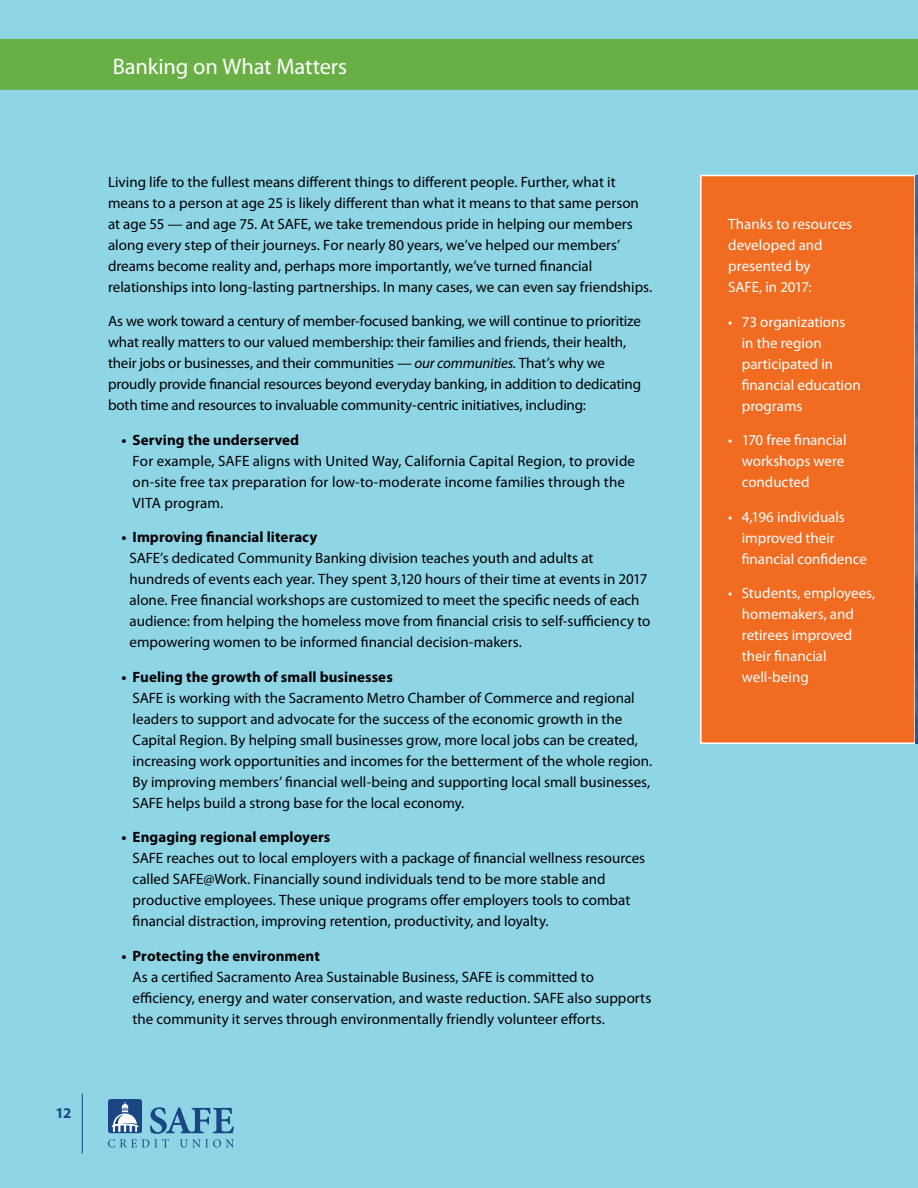
<style>
.page{position:relative;width:918px;height:1188px;background:#8ed5e6}
.page>*{position:absolute;margin:0;border:0;box-sizing:border-box;transform-origin:0 0}
.t1{font:22.5px "Myriad Pro";letter-spacing:-.005em;color:#fff}
.t2{font:15px/21px "Myriad Pro";color:#000}
.t3{font:15px/21px "Myriad Pro";color:#fff}
.t4{font:700 15px "Myriad Pro";letter-spacing:.005em;color:#000}
.t5{font:700 15px "Myriad Pro";color:#1c4583}
.s1{font-style:italic}
</style>
<div class="page">
<div style="left:700px;top:174px;width:217px;height:570px;background:#f16b21"></div>
<img style="left:916px;top:176px;width:2px;height:567px">
<svg style="left:108px;top:1099px;width:126px;height:49px"></svg>
<hr style="left:82px;top:1094px;width:1px;height:59px;background:#1c4583">
<div style="left:0;top:39px;width:918px;height:51px;background:#68b045"></div>
<h1 class="t1" style="left:113px;top:52px;width:236px">Banking on What Matters</h1>
<p class="t5" style="left:56px;top:1103px;width:17px">12</p>
<p class="t2" style="left:108px;top:171px;width:546px">Living life to the fullest means different things to different people. Further, what it means to a person at age 25 is likely different than what it means to that same person at age 55 — and age 75. At SAFE, we take tremendous pride in helping our members along every step of their journeys. For nearly 80 years, we’ve helped our members’ dreams become reality and, perhaps more importantly, we’ve turned financial relationships into long-lasting partnerships. In many cases, we can even say friendships.</p>
<p class="t2" style="left:108px;top:310px;width:535px">As we work toward a century of member-focused banking, we will continue to prioritize what really matters to our valued membership: their families and friends, their health, their jobs or businesses, and their communities — <span class="s1">our communities.</span> That’s why we proudly provide financial resources beyond everyday banking, in addition to dedicating both time and resources to invaluable community-centric initiatives, including:</p>
<p class="t4" style="left:122px;top:430px;width:179px">• Serving the underserved</p>
<p class="t2" style="left:133px;top:450px;width:504px">For example, SAFE aligns with United Way, California Capital Region, to provide on-site free tax preparation for low-to-moderate income families through the<br>VITA program.</p>
<p class="t4" style="left:122px;top:527px;width:197px">• Improving financial literacy</p>
<p class="t2" style="left:130px;top:547px;width:522px">SAFE’s dedicated Community Banking division teaches youth and adults at hundreds of events each year. They spent 3,120 hours of their time at events in 2017 alone. Free financial workshops are customized to meet the specific needs of each audience: from helping the homeless move from financial crisis to self-sufficiency to empowering women to be informed financial decision-makers.</p>
<p class="t4" style="left:121px;top:667px;width:273px">• Fueling the growth of small businesses</p>
<p class="t2" style="left:133px;top:687px;width:521px">SAFE is working with the Sacramento Metro Chamber of Commerce and regional leaders to support and advocate for the success of the economic growth in the Capital Region. By helping small businesses grow, more local jobs can be created, increasing work opportunities and incomes for the betterment of the whole region.<br>By improving members’ financial well-being and supporting local small businesses, SAFE helps build a strong base for the local economy.</p>
<p class="t4" style="left:122px;top:827px;width:210px">• Engaging regional employers</p>
<p class="t2" style="left:133px;top:847px;width:514px">SAFE reaches out to local employers with a package of financial wellness resources called SAFE@Work. Financially sound individuals tend to be more stable and productive employees. These unique programs offer employers tools to combat financial distraction, improving retention, productivity, and loyalty.</p>
<p class="t4" style="left:122px;top:946px;width:200px">• Protecting the environment</p>
<p class="t2" style="left:133px;top:966px;width:520px">As a certified Sacramento Area Sustainable Business, SAFE is committed to efficiency, energy and water conservation, and waste reduction. SAFE also supports the community it serves through environmentally friendly volunteer efforts.</p>
<p class="t3" style="left:728px;top:214px;width:125px">Thanks to resources developed and presented by<br>SAFE, in 2017:</p>
<p class="t3" style="left:742px;top:311px;width:120px;text-indent:-14px">• 73 organizations in the region participated in financial education programs</p>
<p class="t3" style="left:742px;top:430px;width:106px;text-indent:-14px">• 170 free financial workshops were conducted</p>
<p class="t3" style="left:742px;top:506px;width:127px;text-indent:-14px">• 4,196 individuals improved their financial confidence</p>
<p class="t3" style="left:742px;top:583px;width:135px;text-indent:-14px">• Students, employees, homemakers, and retirees improved their financial well-being</p>
</div>
